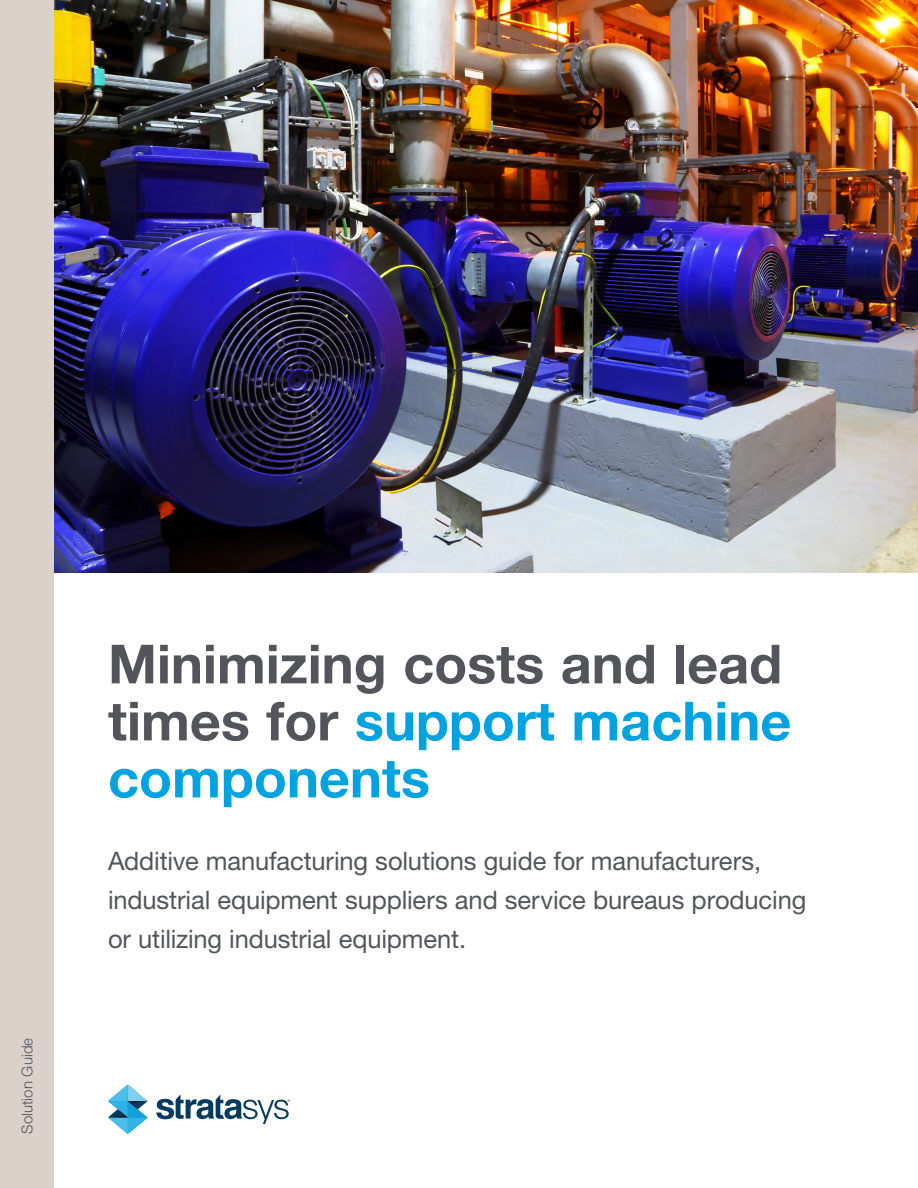
<style>
.page{position:relative;width:918px;height:1188px;background:#fff}
.page>*{position:absolute;margin:0;border:0;box-sizing:border-box;transform-origin:0 0}
.t1{font:700 54px/57px "Helvetica Neue";color:#54555a}
.t2{font:25.5px/39px "Helvetica Neue LT Std";letter-spacing:-.005em;color:#54555a}
.t3{font:300 15px "Helvetica Neue LT Std";letter-spacing:.005em;color:#54555a}
.s1{color:#00a2df}
</style>
<div class="page">
<svg style="left:108px;top:1085px;width:40px;height:49px"></svg>
<svg style="left:156px;top:1094px;width:134px;height:30px"></svg>
<div style="left:0;top:0;width:54px;height:1188px;background:#dad1cb"></div>
<img style="left:54px;top:0;width:864px;height:573px">
<p class="t3" style="left:18px;top:1134px;width:98px;rotate:-90deg">Solution Guide</p>
<h1 class="t1" style="left:108px;top:637px;width:685px">Minimizing costs and lead times for <span class="s1">support machine components</span></h1>
<p class="t2" style="left:108px;top:841px;width:700px">Additive manufacturing solutions guide for manufacturers, industrial equipment suppliers and service bureaus producing or utilizing industrial equipment.</p>
</div>
